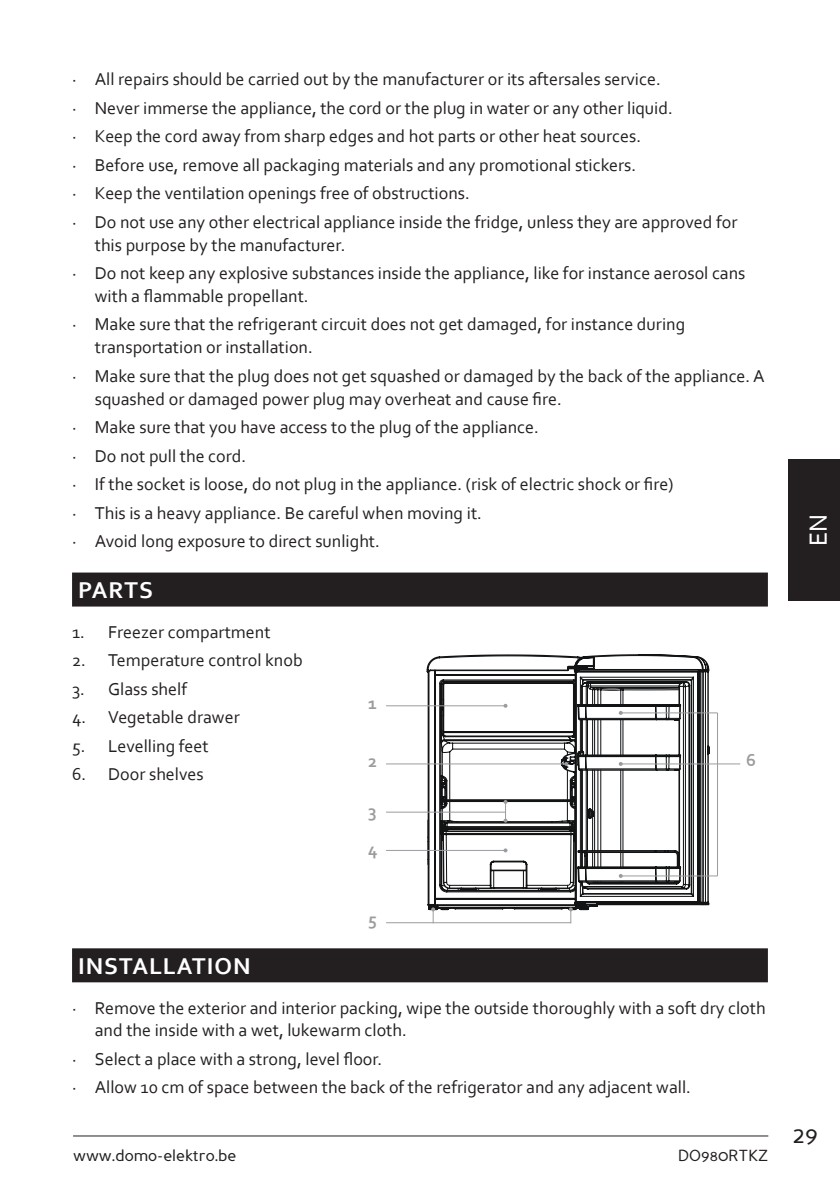
<style>
.page{position:relative;width:840px;height:1191px;background:#fff}
.page>*{position:absolute;margin:0;border:0;box-sizing:border-box;transform-origin:0 0}
.t1{font:26px "Corbel";color:#fff}
.t2{font:700 24px "Corbel";letter-spacing:.04em;color:#fff}
.t3{font:24px "Perspective Sans";color:#231f20}
.t4{font:18px/28.4px "Corbel";color:#231f20}
.t5{font:700 18px/38.2px "Corbel";color:#9a9c9f}
.t6{font:16px "Perspective Sans";color:#231f20}
</style>
<div class="page">
<hr style="left:73px;top:1135px;width:694px;height:1px;background:#231f20">
<div style="left:788px;top:459px;width:51px;height:142px;background:#231f20"></div>
<div style="left:72px;top:572px;width:695px;height:34px;background:#231f20"></div>
<div style="left:72px;top:948px;width:695px;height:34px;background:#231f20"></div>
<svg style="left:426px;top:654px;width:283px;height:270px"></svg>
<hr style="left:386px;top:763px;width:180px;height:1px;background:#9a9c9f">
<svg style="left:564px;top:762px;width:4px;height:4px"></svg>
<hr style="left:620px;top:763px;width:119px;height:1px;background:#9a9c9f">
<svg style="left:618px;top:762px;width:4px;height:4px"></svg>
<hr style="left:620px;top:712px;width:97px;height:1px;background:#9a9c9f">
<svg style="left:618px;top:711px;width:4px;height:4px"></svg>
<hr style="left:620px;top:875px;width:97px;height:1px;background:#9a9c9f">
<svg style="left:618px;top:874px;width:4px;height:4px"></svg>
<hr style="left:386px;top:705px;width:119px;height:1px;background:#9a9c9f">
<svg style="left:503px;top:704px;width:4px;height:4px"></svg>
<hr style="left:386px;top:850px;width:119px;height:1px;background:#9a9c9f">
<svg style="left:503px;top:848px;width:4px;height:4px"></svg>
<hr style="left:386px;top:922px;width:184px;height:1px;background:#9a9c9f">
<hr style="left:386px;top:811px;width:119px;height:1px;background:#9a9c9f">
<svg style="left:503px;top:800px;width:4px;height:22px"></svg>
<hr style="left:716px;top:713px;width:1px;height:163px;background:#9a9c9f">
<svg style="left:431px;top:907px;width:4px;height:16px"></svg>
<svg style="left:568px;top:907px;width:4px;height:16px"></svg>
<p class="t4" style="left:72px;top:66px;width:666px">· All repairs should be carried out by the manufacturer or its aftersales service.<br>· Never immerse the appliance, the cord or the plug in water or any other liquid.<br>· Keep the cord away from sharp edges and hot parts or other heat sources.<br>· Before use, remove all packaging materials and any promotional stickers.<br>· Keep the ventilation openings free of obstructions.<br>· Do not use any other electrical appliance inside the fridge, unless they are approved for</p>
<p class="t4" style="left:72px;top:231px;width:674px;text-indent:23px">this purpose by the manufacturer.<br>· Do not keep any explosive substances inside the appliance, like for instance aerosol cans</p>
<p class="t4" style="left:72px;top:281px;width:614px;text-indent:23px">with a flammable propellant.<br>· Make sure that the refrigerant circuit does not get damaged, for instance during</p>
<p class="t4" style="left:72px;top:334px;width:693px;text-indent:23px">transportation or installation.<br>· Make sure that the plug does not get squashed or damaged by the back of the appliance. A</p>
<p class="t4" style="left:72px;top:384px;width:602px;text-indent:23px">squashed or damaged power plug may overheat and cause fire.<br>· Make sure that you have access to the plug of the appliance.<br>· Do not pull the cord.<br>· If the socket is loose, do not plug in the appliance. (risk of electric shock or fire) · This is a heavy appliance. Be careful when moving it.<br>· Avoid long exposure to direct sunlight.</p>
<h2 class="t2" style="left:78px;top:578px;width:76px">PARTS</h2>
<p class="t4" style="left:72px;top:618px;width:200px">1. Freezer compartment</p>
<p class="t4" style="left:72px;top:647px;width:232px">2. Temperature control knob</p>
<p class="t4" style="left:72px;top:675px;width:116px">3. Glass shelf</p>
<p class="t4" style="left:72px;top:704px;width:169px">4. Vegetable drawer</p>
<p class="t4" style="left:72px;top:732px;width:138px">5. Levelling feet</p>
<p class="t4" style="left:72px;top:759px;width:133px">6. Door shelves</p>
<p class="t5" style="left:368px;top:685px;width:10px">1</p>
<p class="t5" style="left:745px;top:741px;width:11px">6</p>
<p class="t5" style="left:368px;top:743px;width:10px">2</p>
<p class="t5" style="left:368px;top:792px;width:11px">3<br>4</p>
<p class="t5" style="left:368px;top:900px;width:10px">5</p>
<h2 class="t2" style="left:78px;top:954px;width:174px">INSTALLATION</h2>
<p class="t4" style="left:95px;top:997px;width:672px;line-height:22.8px;text-indent:-23px">· Remove the exterior and interior packing, wipe the outside thoroughly with a soft dry cloth and the inside with a wet, lukewarm cloth.</p>
<p class="t4" style="left:72px;top:1045px;width:620px">· Select a place with a strong, level floor.<br>· Allow 10 cm of space between the back of the refrigerator and any adjacent wall.</p>
<p class="t6" style="left:73px;top:1149px;width:165px">www.domo-elektro.be</p>
<p class="t6" style="left:677px;top:1149px;width:91px">DO980RTKZ</p>
<h1 class="t1" style="left:805px;top:546px;width:34px;rotate:-90deg">EN</h1>
<h2 class="t3" style="left:792px;top:1124px;width:27px">29</h2>
</div>
